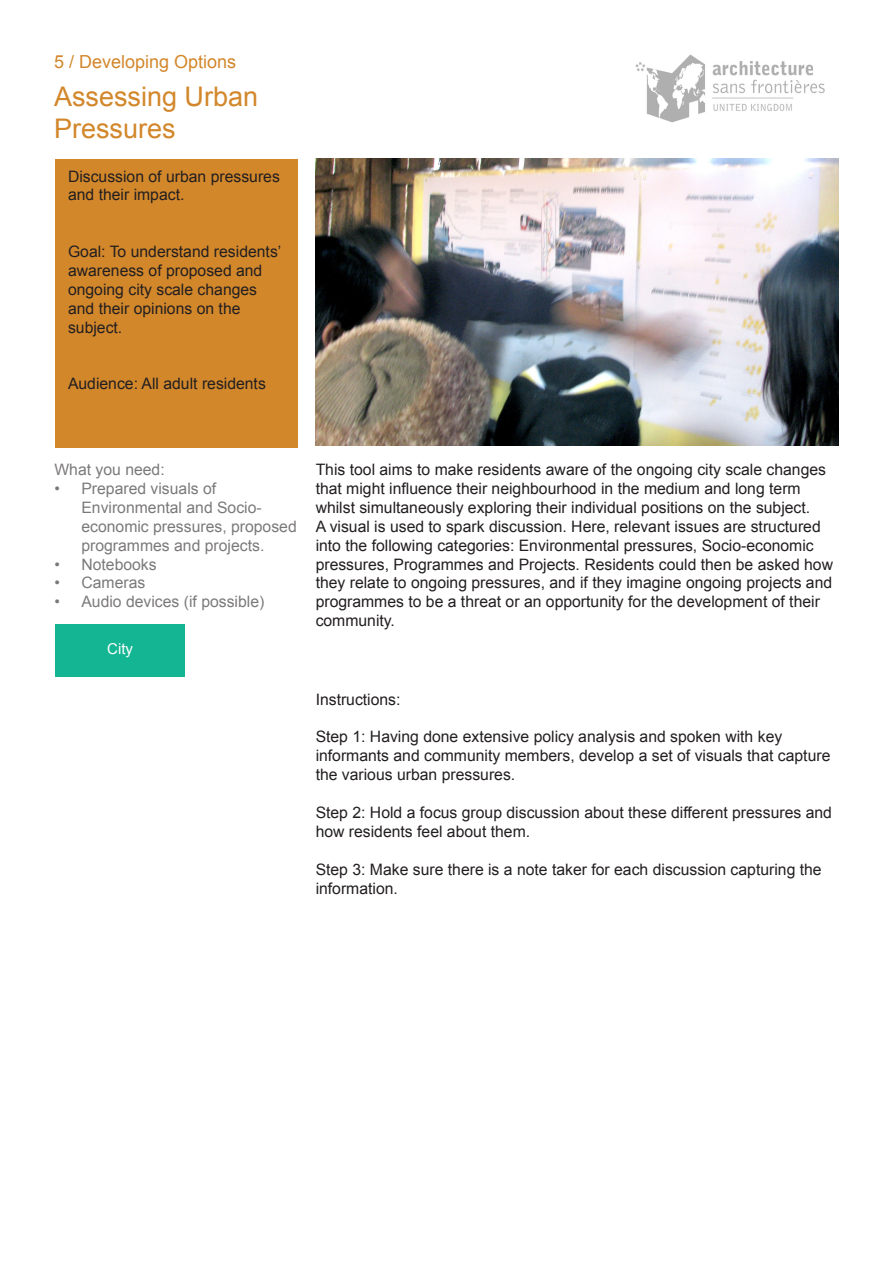
<style>
.page{position:relative;width:893px;height:1263px;background:#fff}
.page>*{position:absolute;margin:0;border:0;box-sizing:border-box;transform-origin:0 0}
.t1{font:27px/32.4px "Arial";color:#d2872b}
.t2{font:18px "Arial";color:#d2872b}
.t3{font:15.75px/18.9px "Arial";color:#231f20}
.t4{font:15px "Arial";color:#fff}
</style>
<div class="page">
<div style="left:56px;top:159px;width:242px;height:288px;background:#d2872b"></div>
<img style="left:316px;top:159px;width:523px;height:287px">
<img style="left:635px;top:54px;width:190px;height:69px">
<div style="left:56px;top:624px;width:129px;height:52px;background:#13b592"></div>
<p class="t2" style="left:54px;top:50px;width:184px">5 / Developing Options</p>
<p class="t1" style="left:54px;top:80px;width:206px">Assessing Urban<br>Pressures</p>
<p class="t3" style="left:68px;top:167px;width:213px">Discussion of urban pressures and their impact.</p>
<p class="t3" style="left:68px;top:242px;width:215px">Goal: To understand residents’ awareness of proposed and ongoing city scale changes and their opinions on the subject.</p>
<p class="t3" style="left:68px;top:375px;width:199px">Audience: All adult residents</p>
<p class="t3" style="left:54px;top:460px;width:112px">What you need:</p>
<p class="t3" style="left:81px;top:479px;width:217px;text-indent:-27px">• Prepared visuals of<br>Environmental and Socio&shy;economic pressures, proposed programmes and projects.</p>
<p class="t3" style="left:54px;top:555px;width:104px">• Notebooks</p>
<p class="t3" style="left:54px;top:574px;width:92px">• Cameras</p>
<p class="t3" style="left:54px;top:592px;width:211px">• Audio devices (if possible)</p>
<p class="t4" style="left:107px;top:639px;width:27px">City</p>
<p class="t3" style="left:316px;top:460px;width:519px">This tool aims to make residents aware of the ongoing city scale changes that might influence their neighbourhood in the medium and long term whilst simultaneously exploring their individual positions on the subject.<br>A visual is used to spark discussion. Here, relevant issues are structured into the following categories: Environmental pressures, Socio-economic pressures, Programmes and Projects. Residents could then be asked how they relate to ongoing pressures, and if they imagine ongoing projects and programmes to be a threat or an opportunity for the development of their community.</p>
<p class="t3" style="left:316px;top:690px;width:86px">Instructions:</p>
<p class="t3" style="left:316px;top:728px;width:516px">Step 1: Having done extensive policy analysis and spoken with key informants and community members, develop a set of visuals that capture the various urban pressures.</p>
<p class="t3" style="left:316px;top:803px;width:518px">Step 2: Hold a focus group discussion about these different pressures and how residents feel about them.</p>
<p class="t3" style="left:316px;top:860px;width:508px">Step 3: Make sure there is a note taker for each discussion capturing the information.</p>
</div>
